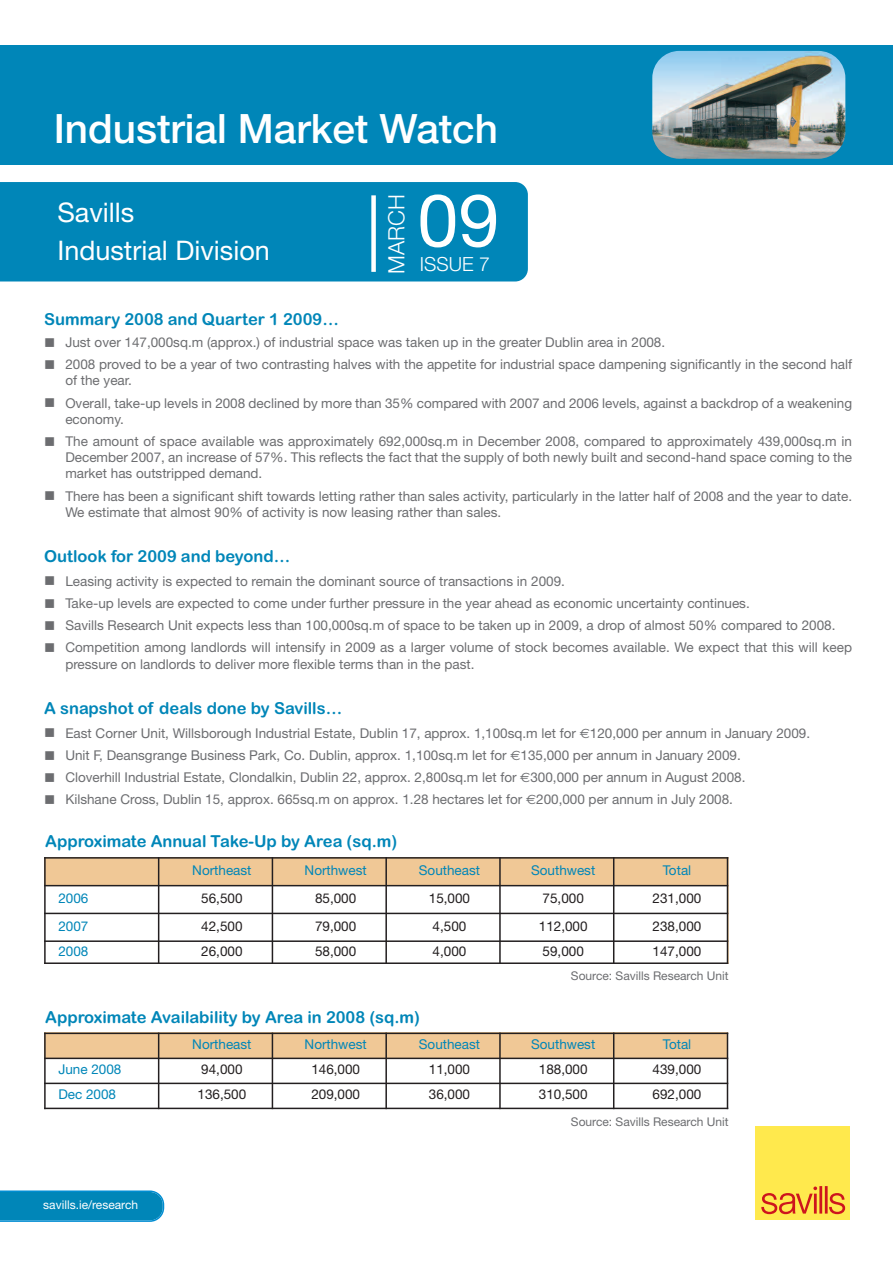
<style>
.page{position:relative;width:893px;height:1263px;background:#fff}
.page>*{position:absolute;margin:0;border:0;box-sizing:border-box;transform-origin:0 0}
.t1{font:73.5px "Helvetica Neue";color:#fff}
.t2{font:500 40.5px "Helvetica Neue";color:#fff}
.t3{font:27px/37.8px "Helvetica Neue";color:#fff}
.t4{font:300 22.5px "Helvetica Neue";color:#fff}
.t5{font:300 19.5px "Helvetica Neue";color:#fff}
.t6{font:16.5px "Arial Rounded MT Bold";color:#0086b8}
.t7{font:13.5px/22.2px "Helvetica Neue";color:#6c6d70}
.t8{font:13.5px "Helvetica Neue";color:#231f20}
.t9{font:13.5px "Helvetica Neue";color:#0086b8}
.t10{font:12px "Helvetica Neue";color:#6c6d70}
.t11{font:12px "Helvetica Neue";color:#fff}
.s1{font-family:"Euro Sans"}
</style>
<div class="page">
<div style="left:0;top:46px;width:893px;height:119px;background:#0086b8"></div>
<div style="left:756px;top:1126px;width:94px;height:94px;background:#ffe94d"></div>
<svg style="left:761px;top:1186px;width:56px;height:28px"></svg>
<hr style="left:814px;top:1193px;width:3px;height:20px;background:#cd151d">
<hr style="left:819px;top:1186px;width:3px;height:27px;background:#cd151d">
<hr style="left:825px;top:1186px;width:3px;height:27px;background:#cd151d">
<svg style="left:829px;top:1193px;width:16px;height:21px"></svg>
<svg style="left:0;top:1190px;width:164px;height:32px;background:#0a8bbd"></svg>
<img style="left:652px;top:51px;width:193px;height:108px;border-radius:27px">
<div style="left:0;top:182px;width:528px;height:99px;background:#0086b8"></div>
<div style="left:371px;top:195px;width:5px;height:77px;background:#fff"></div>
<div style="left:44px;top:857px;width:115px;height:29px;background:#f0c896"></div>
<div style="left:159px;top:857px;width:113px;height:29px;background:#f0c896"></div>
<div style="left:272px;top:857px;width:114px;height:29px;background:#f0c896"></div>
<div style="left:386px;top:857px;width:114px;height:29px;background:#f0c896"></div>
<div style="left:500px;top:857px;width:114px;height:29px;background:#f0c896"></div>
<div style="left:614px;top:857px;width:114px;height:29px;background:#f0c896"></div>
<hr style="left:44px;top:857px;width:2px;height:107px;background:#231f20">
<hr style="left:158px;top:857px;width:1px;height:107px;background:#231f20">
<hr style="left:272px;top:857px;width:1px;height:107px;background:#231f20">
<hr style="left:385px;top:857px;width:2px;height:107px;background:#231f20">
<hr style="left:499px;top:857px;width:2px;height:107px;background:#231f20">
<hr style="left:613px;top:857px;width:1px;height:107px;background:#231f20">
<hr style="left:727px;top:857px;width:1px;height:107px;background:#231f20">
<hr style="left:44px;top:857px;width:684px;height:2px;background:#231f20">
<hr style="left:44px;top:885px;width:684px;height:1px;background:#231f20">
<hr style="left:44px;top:913px;width:684px;height:1px;background:#231f20">
<hr style="left:44px;top:940px;width:684px;height:2px;background:#231f20">
<hr style="left:44px;top:962px;width:684px;height:2px;background:#231f20">
<div style="left:44px;top:1032px;width:115px;height:26px;background:#f0c896"></div>
<div style="left:159px;top:1032px;width:113px;height:26px;background:#f0c896"></div>
<div style="left:272px;top:1032px;width:114px;height:26px;background:#f0c896"></div>
<div style="left:386px;top:1032px;width:114px;height:26px;background:#f0c896"></div>
<div style="left:500px;top:1032px;width:114px;height:26px;background:#f0c896"></div>
<div style="left:614px;top:1032px;width:114px;height:26px;background:#f0c896"></div>
<hr style="left:44px;top:1032px;width:2px;height:77px;background:#231f20">
<hr style="left:158px;top:1032px;width:1px;height:77px;background:#231f20">
<hr style="left:272px;top:1032px;width:1px;height:77px;background:#231f20">
<hr style="left:385px;top:1032px;width:2px;height:77px;background:#231f20">
<hr style="left:499px;top:1032px;width:2px;height:77px;background:#231f20">
<hr style="left:613px;top:1032px;width:1px;height:77px;background:#231f20">
<hr style="left:727px;top:1032px;width:1px;height:77px;background:#231f20">
<hr style="left:44px;top:1032px;width:684px;height:2px;background:#231f20">
<hr style="left:44px;top:1057px;width:684px;height:2px;background:#231f20">
<hr style="left:44px;top:1082px;width:684px;height:2px;background:#231f20">
<hr style="left:44px;top:1108px;width:684px;height:1px;background:#231f20">
<h2 class="t2" style="left:54px;top:114px;width:446px">Industrial Market Watch</h2>
<h3 class="t3" style="left:57px;top:193px;width:214px">Savills<br>Industrial Division</h3>
<h3 class="t4" style="left:383px;top:274px;width:81px;rotate:-90deg">MARCH</h3>
<h1 class="t1" style="left:417px;top:194px;width:84px">09</h1>
<h3 class="t5" style="left:420px;top:252px;width:72px">ISSUE 7</h3>
<p class="t6" style="left:44px;top:309px;width:296px">Summary 2008 and Quarter 1 2009…</p>
<p class="t7" style="left:65px;top:332px;width:788px">Just over 147,000sq.m (approx.) of industrial space was taken up in the greater Dublin area in 2008.<br>2008 proved to be a year of two contrasting halves with the appetite for industrial space dampening significantly in the second half</p>
<p class="t7" style="left:65px;top:370px;width:788px">of the year.<br>Overall, take-up levels in 2008 declined by more than 35% compared with 2007 and 2006 levels, against a backdrop of a weakening</p>
<p class="t7" style="left:65px;top:409px;width:788px">economy.<br>The amount of space available was approximately 692,000sq.m in December 2008, compared to approximately 439,000sq.m in</p>
<p class="t7" style="left:65px;top:450px;width:788px;line-height:16.2px">December 2007, an increase of 57%. This reflects the fact that the supply of both newly built and second-hand space coming to the market has outstripped demand.</p>
<p class="t7" style="left:65px;top:489px;width:788px;line-height:16px">There has been a significant shift towards letting rather than sales activity, particularly in the latter half of 2008 and the year to date.<br>We estimate that almost 90% of activity is now leasing rather than sales.</p>
<p class="t6" style="left:44px;top:547px;width:248px">Outlook for 2009 and beyond…</p>
<p class="t7" style="left:65px;top:571px;width:788px">Leasing activity is expected to remain the dominant source of transactions in 2009.<br>Take-up levels are expected to come under further pressure in the year ahead as economic uncertainty continues.<br>Savills Research Unit expects less than 100,000sq.m of space to be taken up in 2009, a drop of almost 50% compared to 2008.<br>Competition among landlords will intensify in 2009 as a larger volume of stock becomes available. We expect that this will keep</p>
<p class="t7" style="left:65px;top:654px;width:411px">pressure on landlords to deliver more flexible terms than in the past.</p>
<p class="t6" style="left:44px;top:699px;width:300px">A snapshot of deals done by Savills…</p>
<p class="t7" style="left:65px;top:723px;width:746px">East Corner Unit, Willsborough Industrial Estate, Dublin 17, approx. 1,100sq.m let for <span class="s1">€</span>120,000 per annum in January 2009.<br>Unit F, Deansgrange Business Park, Co. Dublin, approx. 1,100sq.m let for <span class="s1">€</span>135,000 per annum in January 2009.<br>Cloverhill Industrial Estate, Clondalkin, Dublin 22, approx. 2,800sq.m let for <span class="s1">€</span>300,000 per annum in August 2008.<br>Kilshane Cross, Dublin 15, approx. 665sq.m on approx. 1.28 hectares let for <span class="s1">€</span>200,000 per annum in July 2008.</p>
<p class="t6" style="left:45px;top:832px;width:354px">Approximate Annual Take-Up by Area (sq.m)</p>
<p class="t9" style="left:192px;top:865px;width:61px">Northeast</p>
<p class="t9" style="left:305px;top:865px;width:64px">Northwest</p>
<p class="t9" style="left:419px;top:865px;width:63px">Southeast</p>
<p class="t9" style="left:531px;top:865px;width:66px">Southwest</p>
<p class="t9" style="left:663px;top:865px;width:30px">Total</p>
<p class="t9" style="left:58px;top:893px;width:31px">2006</p>
<p class="t8" style="left:201px;top:893px;width:43px">56,500</p>
<p class="t8" style="left:315px;top:893px;width:43px">85,000</p>
<p class="t8" style="left:429px;top:893px;width:43px">15,000</p>
<p class="t8" style="left:543px;top:893px;width:43px">75,000</p>
<p class="t8" style="left:653px;top:893px;width:50px">231,000</p>
<p class="t9" style="left:58px;top:921px;width:31px">2007</p>
<p class="t8" style="left:201px;top:921px;width:43px">42,500</p>
<p class="t8" style="left:315px;top:921px;width:43px">79,000</p>
<p class="t8" style="left:433px;top:921px;width:35px">4,500</p>
<p class="t8" style="left:539px;top:921px;width:50px">112,000</p>
<p class="t8" style="left:653px;top:921px;width:50px">238,000</p>
<p class="t9" style="left:58px;top:946px;width:31px">2008</p>
<p class="t8" style="left:201px;top:946px;width:43px">26,000</p>
<p class="t8" style="left:315px;top:946px;width:43px">58,000</p>
<p class="t8" style="left:433px;top:946px;width:35px">4,000</p>
<p class="t8" style="left:543px;top:946px;width:43px">59,000</p>
<p class="t8" style="left:653px;top:946px;width:50px">147,000</p>
<p class="t10" style="left:571px;top:971px;width:159px">Source: Savills Research Unit</p>
<p class="t6" style="left:45px;top:1007px;width:376px">Approximate Availability by Area in 2008 (sq.m)</p>
<p class="t9" style="left:192px;top:1040px;width:61px">Northeast</p>
<p class="t9" style="left:305px;top:1040px;width:64px">Northwest</p>
<p class="t9" style="left:419px;top:1040px;width:63px">Southeast</p>
<p class="t9" style="left:531px;top:1040px;width:66px">Southwest</p>
<p class="t9" style="left:663px;top:1040px;width:30px">Total</p>
<p class="t9" style="left:58px;top:1065px;width:64px">June 2008</p>
<p class="t8" style="left:201px;top:1065px;width:43px">94,000</p>
<p class="t8" style="left:311px;top:1065px;width:50px">146,000</p>
<p class="t8" style="left:429px;top:1065px;width:43px">11,000</p>
<p class="t8" style="left:539px;top:1065px;width:50px">188,000</p>
<p class="t8" style="left:653px;top:1065px;width:50px">439,000</p>
<p class="t9" style="left:58px;top:1090px;width:59px">Dec 2008</p>
<p class="t8" style="left:198px;top:1090px;width:50px">136,500</p>
<p class="t8" style="left:311px;top:1090px;width:50px">209,000</p>
<p class="t8" style="left:429px;top:1090px;width:43px">36,000</p>
<p class="t8" style="left:539px;top:1090px;width:50px">310,500</p>
<p class="t8" style="left:653px;top:1090px;width:50px">692,000</p>
<p class="t11" style="left:43px;top:1201px;width:96px">savills.ie/research</p>
<p class="t10" style="left:571px;top:1117px;width:159px">Source: Savills Research Unit</p>
</div>
